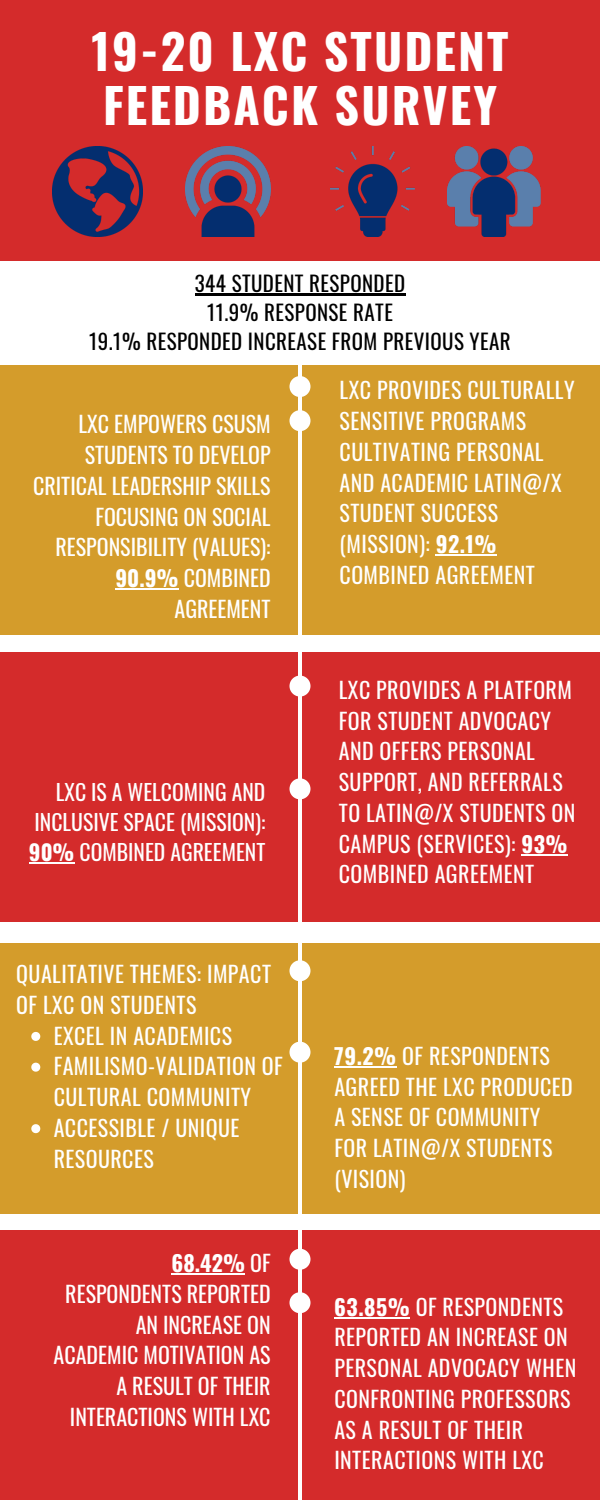
<style>
.page{position:relative;width:600px;height:1500px;background:#fff}
.page>*{position:absolute;margin:0;border:0;box-sizing:border-box;transform-origin:0 0}
.t1{font:700 48px/54px "Oswald";letter-spacing:.045em;color:#fff}
.t2{font:22px/30.8px "Oswald";letter-spacing:.02em;color:#fff}
.t3{font:22px/30.8px "Oswald";color:#fff;text-align:right}
.t4{font:21.7px/30px "Oswald";color:#fff;text-align:justify}
.t5{font:21px/29.3px "Oswald";letter-spacing:.02em;color:#000;text-align:center}
.s1{font-weight:700}
</style>
<div class="page">
<div style="left:0;top:365px;width:600px;height:270px;background:#d49c2b"></div>
<div style="left:0;top:652px;width:600px;height:270px;background:#d42b2b"></div>
<div style="left:0;top:943px;width:600px;height:270px;background:#d49c2b"></div>
<div style="left:0;top:1230px;width:600px;height:270px;background:#d42b2b"></div>
<hr style="left:334px;top:1317px;width:76px;height:2px;background:#fff">
<hr style="left:172px;top:1274px;width:73px;height:1px;background:#fff">
<hr style="left:334px;top:1066px;width:63px;height:2px;background:#fff">
<hr style="left:29px;top:862px;width:46px;height:2px;background:#fff">
<hr style="left:521px;top:854px;width:47px;height:2px;background:#fff">
<hr style="left:115px;top:589px;width:64px;height:1px;background:#fff">
<hr style="left:436px;top:555px;width:61px;height:1px;background:#fff">
<svg style="left:31px;top:1032px;width:9px;height:9px"></svg>
<svg style="left:31px;top:1063px;width:9px;height:9px"></svg>
<svg style="left:31px;top:1124px;width:9px;height:9px"></svg>
<div style="left:0;top:0;width:600px;height:260px;background:#d42b2b"></div>
<img style="left:53px;top:147px;width:90px;height:90px">
<img style="left:186px;top:147px;width:84px;height:90px">
<img style="left:330px;top:147px;width:84px;height:90px">
<img style="left:447px;top:147px;width:93px;height:90px">
<hr style="left:298px;top:283px;width:4px;height:1217px;background:#fff">
<div style="left:290px;top:376px;width:20px;height:21px;background:#fff;border-radius:50%"></div>
<div style="left:290px;top:410px;width:20px;height:21px;background:#fff;border-radius:50%"></div>
<div style="left:290px;top:676px;width:20px;height:21px;background:#fff;border-radius:50%"></div>
<div style="left:290px;top:778px;width:20px;height:21px;background:#fff;border-radius:50%"></div>
<div style="left:290px;top:960px;width:20px;height:21px;background:#fff;border-radius:50%"></div>
<div style="left:290px;top:1042px;width:20px;height:21px;background:#fff;border-radius:50%"></div>
<div style="left:290px;top:1249px;width:20px;height:21px;background:#fff;border-radius:50%"></div>
<div style="left:290px;top:1292px;width:20px;height:21px;background:#fff;border-radius:50%"></div>
<hr style="left:195px;top:293px;width:211px;height:2px;background:#000">
<p class="t1" style="left:92px;top:22px;width:418px">19-20 LXC STUDENT<br>FEEDBACK SURVEY</p>
<p class="t5" style="left:89px;top:268px;width:423px">344 STUDENT RESPONDED<br>11.9% RESPONSE RATE<br>19.1% RESPONDED INCREASE FROM PREVIOUS YEAR</p>
<p class="t3" style="left:33px;top:408px;width:239px">LXC EMPOWERS CSUSM<br>STUDENTS TO DEVELOP<br>CRITICAL LEADERSHIP SKILLS<br>FOCUSING ON SOCIAL<br>RESPONSIBILITY (VALUES):<br><span class="s1">90.9%</span> COMBINED<br>AGREEMENT</p>
<p class="t4" style="left:29px;top:776px;width:238px;text-indent:27px">LXC IS A WELCOMING AND INCLUSIVE SPACE (MISSION):<br><span class="s1">90%</span> COMBINED AGREEMENT</p>
<p class="t2" style="left:16px;top:958px;width:256px">QUALITATIVE THEMES: IMPACT</p>
<p class="t2" style="left:16px;top:989px;width:182px">OF LXC ON STUDENTS</p>
<p class="t2" style="left:54px;top:1019px;width:180px">EXCEL IN ACADEMICS</p>
<p class="t2" style="left:54px;top:1050px;width:231px">FAMILISMO-VALIDATION OF</p>
<p class="t2" style="left:54px;top:1081px;width:199px">CULTURAL COMMUNITY</p>
<p class="t2" style="left:54px;top:1112px;width:187px">ACCESSIBLE / UNIQUE</p>
<p class="t2" style="left:54px;top:1142px;width:102px">RESOURCES</p>
<p class="t3" style="left:54px;top:1247px;width:218px"><span class="s1">68.42%</span> OF<br>RESPONDENTS REPORTED<br>AN INCREASE ON<br>ACADEMIC MOTIVATION AS<br>A RESULT OF THEIR<br>INTERACTIONS WITH LXC</p>
<p class="t2" style="left:340px;top:374px;width:237px">LXC PROVIDES CULTURALLY<br>SENSITIVE PROGRAMS<br>CULTIVATING PERSONAL<br>AND ACADEMIC LATIN@/X<br>STUDENT SUCCESS (MISSION): <span class="s1">92.1%<br></span>COMBINED AGREEMENT</p>
<p class="t2" style="left:339px;top:674px;width:238px">LXC PROVIDES A PLATFORM<br>FOR STUDENT ADVOCACY<br>AND OFFERS PERSONAL<br>SUPPORT, AND REFERRALS<br>TO LATIN@/X STUDENTS ON<br>CAMPUS (SERVICES): <span class="s1">93%<br></span>COMBINED AGREEMENT</p>
<p class="t2" style="left:334px;top:1040px;width:240px"><span class="s1">79.2%</span> OF RESPONDENTS<br>AGREED THE LXC PRODUCED<br>A SENSE OF COMMUNITY<br>FOR LATIN@/X STUDENTS (VISION)</p>
<p class="t2" style="left:334px;top:1290px;width:244px"><span class="s1">63.85%</span> OF RESPONDENTS<br>REPORTED AN INCREASE ON<br>PERSONAL ADVOCACY WHEN<br>CONFRONTING PROFESSORS<br>AS A RESULT OF THEIR<br>INTERACTIONS WITH LXC</p>
</div>
